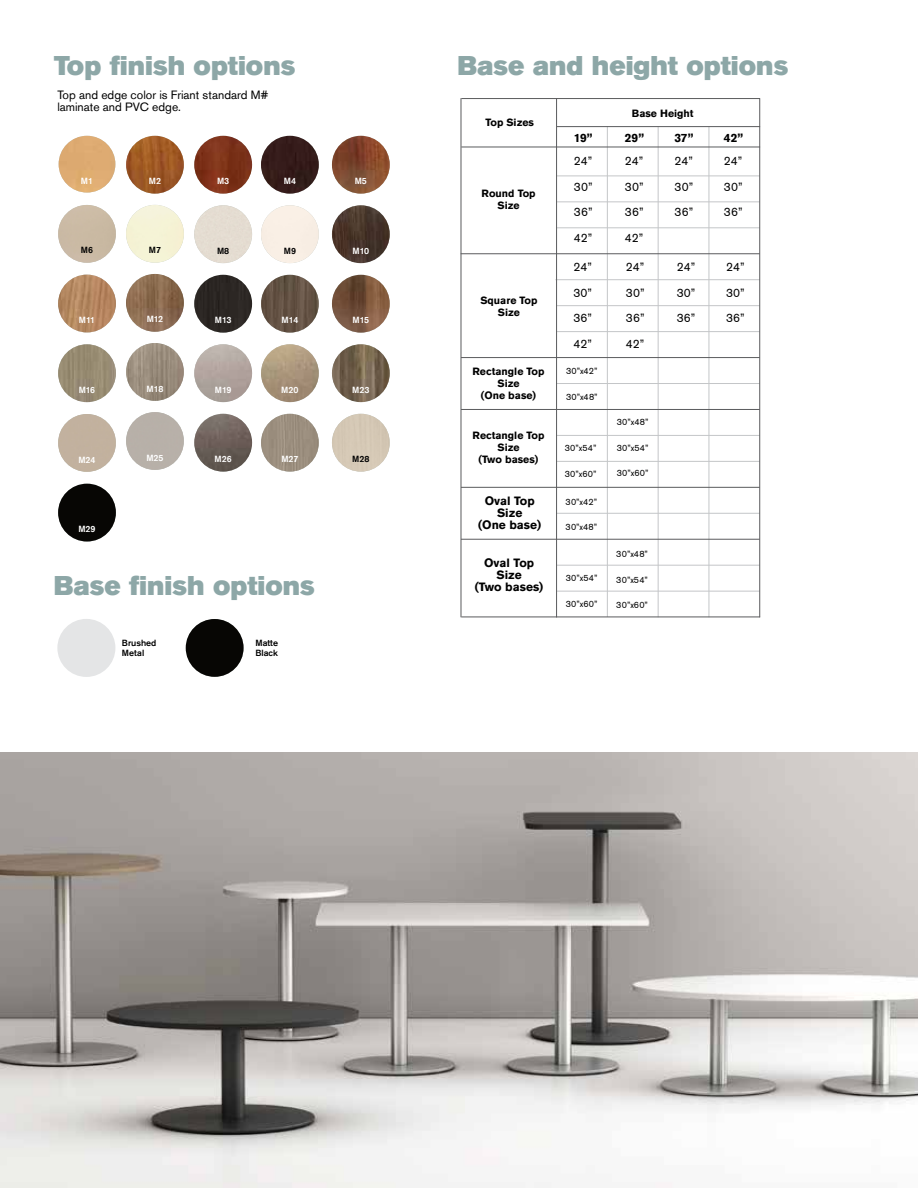
<style>
.page{position:relative;width:918px;height:1188px;background:#fff}
.page>*{position:absolute;margin:0;border:0;box-sizing:border-box;transform-origin:0 0}
.t1{font:27px "Akzidenz Grotesk Pro Super";color:#8da7a7}
.t2{font:12px/25.5px "Akzidenz Grotesk Pro";color:#000;text-align:justify}
.t3{font:700 12px/12px "Akzidenz Grotesk Pro";color:#000;text-align:center}
.t4{font:700 10.5px/12px "Akzidenz Grotesk Pro";color:#000;text-align:center}
.t5{font:9px "Akzidenz Grotesk Pro";letter-spacing:.02em;color:#000}
.t6{font:500 8.85px "Akzidenz Grotesk Pro";color:#fff}
.t7{font:500 8.85px/10.6px "Akzidenz Grotesk Pro";color:#000}
</style>
<div class="page">
<img style="left:0;top:753px;width:918px;height:435px">
<div style="left:186px;top:619px;width:58px;height:58px;background:#070604;border-radius:29px"></div>
<hr style="left:461px;top:98px;width:1px;height:519px;background:#5a5b5d">
<hr style="left:557px;top:176px;width:203px;height:1px;background:#c4c6c8">
<hr style="left:557px;top:201px;width:203px;height:1px;background:#c4c6c8">
<hr style="left:557px;top:227px;width:203px;height:1px;background:#c4c6c8">
<hr style="left:555px;top:279px;width:205px;height:1px;background:#c4c6c8">
<hr style="left:557px;top:305px;width:203px;height:1px;background:#c4c6c8">
<hr style="left:557px;top:331px;width:203px;height:1px;background:#c4c6c8">
<hr style="left:607px;top:126px;width:1px;height:491px;background:#c4c6c8">
<hr style="left:658px;top:127px;width:1px;height:490px;background:#c4c6c8">
<hr style="left:709px;top:127px;width:1px;height:490px;background:#c4c6c8">
<hr style="left:557px;top:383px;width:203px;height:1px;background:#c4c6c8">
<hr style="left:557px;top:435px;width:203px;height:1px;background:#c4c6c8">
<hr style="left:461px;top:487px;width:299px;height:1px;background:#5a5b5d">
<hr style="left:557px;top:461px;width:203px;height:1px;background:#c4c6c8">
<hr style="left:461px;top:98px;width:299px;height:1px;background:#5a5b5d">
<hr style="left:461px;top:409px;width:299px;height:1px;background:#5a5b5d">
<hr style="left:557px;top:513px;width:203px;height:1px;background:#c4c6c8">
<hr style="left:557px;top:565px;width:203px;height:1px;background:#c4c6c8">
<hr style="left:557px;top:591px;width:203px;height:1px;background:#c4c6c8">
<hr style="left:461px;top:539px;width:299px;height:1px;background:#5a5b5d">
<hr style="left:557px;top:126px;width:203px;height:1px;background:#5a5b5d">
<hr style="left:759px;top:99px;width:1px;height:518px;background:#5a5b5d">
<hr style="left:461px;top:617px;width:299px;height:1px;background:#5a5b5d">
<hr style="left:556px;top:98px;width:1px;height:519px;background:#5a5b5d">
<hr style="left:461px;top:253px;width:299px;height:1px;background:#5a5b5d">
<hr style="left:461px;top:357px;width:299px;height:1px;background:#5a5b5d">
<hr style="left:461px;top:147px;width:299px;height:1px;background:#5a5b5d">
<div style="left:57px;top:619px;width:58px;height:58px;background:#e4e5e6;border-radius:50%"></div>
<div style="left:59px;top:136px;width:56px;height:57px;background:#deab72;border-radius:28px"></div>
<div style="left:58px;top:205px;width:58px;height:58px;background:#cabaa4;border-radius:29px"></div>
<img style="left:58px;top:275px;width:58px;height:57px;border-radius:29px">
<img style="left:58px;top:344px;width:58px;height:58px;border-radius:29px">
<img style="left:194px;top:414px;width:58px;height:58px;border-radius:29px">
<img style="left:126px;top:136px;width:58px;height:58px;border-radius:29px">
<div style="left:126px;top:205px;width:58px;height:58px;background:#f5f3d6;border-radius:29px"></div>
<img style="left:126px;top:274px;width:58px;height:58px;border-radius:29px">
<img style="left:261px;top:414px;width:58px;height:58px;border-radius:29px">
<img style="left:194px;top:136px;width:58px;height:58px;border-radius:29px">
<div style="left:194px;top:205px;width:58px;height:58px;background:#e4dcd1;border-radius:29px"></div>
<div style="left:194px;top:275px;width:58px;height:58px;background:#2c2724;border-radius:29px"></div>
<img style="left:332px;top:344px;width:58px;height:58px;border-radius:29px">
<div style="left:332px;top:414px;width:58px;height:58px;background:#d5c8b5;border-radius:29px"></div>
<div style="left:261px;top:136px;width:58px;height:58px;background:#351c1a;border-radius:29px"></div>
<img style="left:261px;top:275px;width:58px;height:58px;border-radius:29px">
<div style="left:58px;top:414px;width:58px;height:58px;background:#c2b19f;border-radius:29px"></div>
<div style="left:58px;top:484px;width:58px;height:58px;background:#070604;border-radius:29px"></div>
<img style="left:332px;top:205px;width:58px;height:58px;border-radius:29px">
<img style="left:332px;top:275px;width:58px;height:58px;border-radius:29px">
<img style="left:126px;top:343px;width:58px;height:58px;border-radius:29px">
<img style="left:194px;top:344px;width:58px;height:58px;border-radius:29px">
<img style="left:261px;top:344px;width:58px;height:58px;border-radius:29px">
<div style="left:126px;top:412px;width:58px;height:58px;background:#b7b0a8;border-radius:29px"></div>
<img style="left:332px;top:136px;width:58px;height:58px;border-radius:29px">
<h1 class="t1" style="left:54px;top:48px;width:243px">Top finish options</h1>
<h1 class="t1" style="left:458px;top:48px;width:332px">Base and height options</h1>
<p class="t2" style="left:57px;top:89px;width:213px;line-height:12px">Top and edge color is Friant standard M# laminate and PVC edge.</p>
<p class="t4" style="left:485px;top:116px;width:50px">Top Sizes</p>
<p class="t4" style="left:632px;top:107px;width:63px">Base Height</p>
<p class="t3" style="left:574px;top:131px;width:20px">19”</p>
<p class="t3" style="left:625px;top:131px;width:21px">29”</p>
<p class="t3" style="left:674px;top:131px;width:20px">37”</p>
<p class="t3" style="left:724px;top:131px;width:21px">42”</p>
<p class="t6" style="left:81px;top:175px;width:14px">M1</p>
<p class="t6" style="left:149px;top:175px;width:14px">M2</p>
<p class="t6" style="left:217px;top:175px;width:14px">M3</p>
<p class="t6" style="left:284px;top:175px;width:14px">M4</p>
<p class="t6" style="left:355px;top:175px;width:14px">M5</p>
<p class="t4" style="left:482px;top:187px;width:56px">Round Top<br>Size</p>
<p class="t2" style="left:574px;top:148px;width:20px">24” 30” 36” 42”</p>
<p class="t2" style="left:625px;top:148px;width:20px">24” 30” 36” 42”</p>
<p class="t2" style="left:674px;top:148px;width:20px">24” 30” 36”</p>
<p class="t2" style="left:724px;top:148px;width:20px">24” 30” 36”</p>
<p class="t7" style="left:81px;top:245px;width:14px">M6</p>
<p class="t7" style="left:149px;top:245px;width:14px">M7</p>
<p class="t7" style="left:217px;top:245px;width:14px">M8</p>
<p class="t7" style="left:284px;top:245px;width:14px">M9</p>
<p class="t6" style="left:353px;top:245px;width:18px">M10</p>
<p class="t6" style="left:79px;top:314px;width:18px">M11</p>
<p class="t6" style="left:147px;top:314px;width:18px">M12</p>
<p class="t6" style="left:215px;top:315px;width:18px">M13</p>
<p class="t6" style="left:281px;top:315px;width:18px">M14</p>
<p class="t6" style="left:353px;top:315px;width:18px">M15</p>
<p class="t6" style="left:79px;top:384px;width:18px">M16</p>
<p class="t6" style="left:147px;top:383px;width:18px">M18</p>
<p class="t6" style="left:215px;top:384px;width:18px">M19</p>
<p class="t6" style="left:281px;top:384px;width:19px">M20</p>
<p class="t6" style="left:352px;top:384px;width:19px">M23</p>
<p class="t6" style="left:78px;top:454px;width:19px">M24</p>
<p class="t6" style="left:146px;top:452px;width:19px">M25</p>
<p class="t6" style="left:215px;top:453px;width:19px">M26</p>
<p class="t6" style="left:281px;top:453px;width:19px">M27</p>
<p class="t7" style="left:352px;top:454px;width:19px">M28</p>
<p class="t6" style="left:78px;top:523px;width:19px">M29</p>
<h1 class="t1" style="left:54px;top:568px;width:263px">Base finish options</h1>
<p class="t4" style="left:480px;top:294px;width:59px">Square Top<br>Size</p>
<p class="t4" style="left:473px;top:365px;width:73px">Rectangle Top<br>Size<br>(One base)</p>
<p class="t4" style="left:473px;top:430px;width:73px">Rectangle Top<br>Size<br>(Two bases)</p>
<p class="t3" style="left:478px;top:495px;width:65px">Oval Top<br>Size<br>(One base)</p>
<p class="t3" style="left:475px;top:557px;width:70px">Oval Top<br>Size<br>(Two bases)</p>
<p class="t2" style="left:573px;top:254px;width:20px">24” 30” 36” 42”</p>
<p class="t2" style="left:626px;top:254px;width:20px">24” 30” 36” 42”</p>
<p class="t2" style="left:677px;top:254px;width:20px">24” 30” 36”</p>
<p class="t2" style="left:726px;top:254px;width:20px">24” 30” 36”</p>
<p class="t5" style="left:566px;top:365px;width:33px">30”x42”</p>
<p class="t5" style="left:566px;top:391px;width:33px">30”x48”</p>
<p class="t5" style="left:565px;top:442px;width:33px">30”x54”</p>
<p class="t5" style="left:565px;top:468px;width:33px">30”x60”</p>
<p class="t5" style="left:566px;top:496px;width:33px">30”x42”</p>
<p class="t5" style="left:566px;top:521px;width:33px">30”x48”</p>
<p class="t5" style="left:566px;top:572px;width:33px">30”x54”</p>
<p class="t5" style="left:566px;top:598px;width:33px">30”x60”</p>
<p class="t5" style="left:617px;top:416px;width:33px">30”x48”</p>
<p class="t5" style="left:617px;top:442px;width:33px">30”x54”</p>
<p class="t5" style="left:617px;top:467px;width:33px">30”x60”</p>
<p class="t5" style="left:616px;top:548px;width:33px">30”x48”</p>
<p class="t5" style="left:616px;top:574px;width:33px">30”x54”</p>
<p class="t5" style="left:616px;top:599px;width:33px">30”x60”</p>
<p class="t7" style="left:122px;top:637px;width:36px">Brushed<br>Metal</p>
<p class="t7" style="left:255px;top:637px;width:24px">Matte<br>Black</p>
</div>
